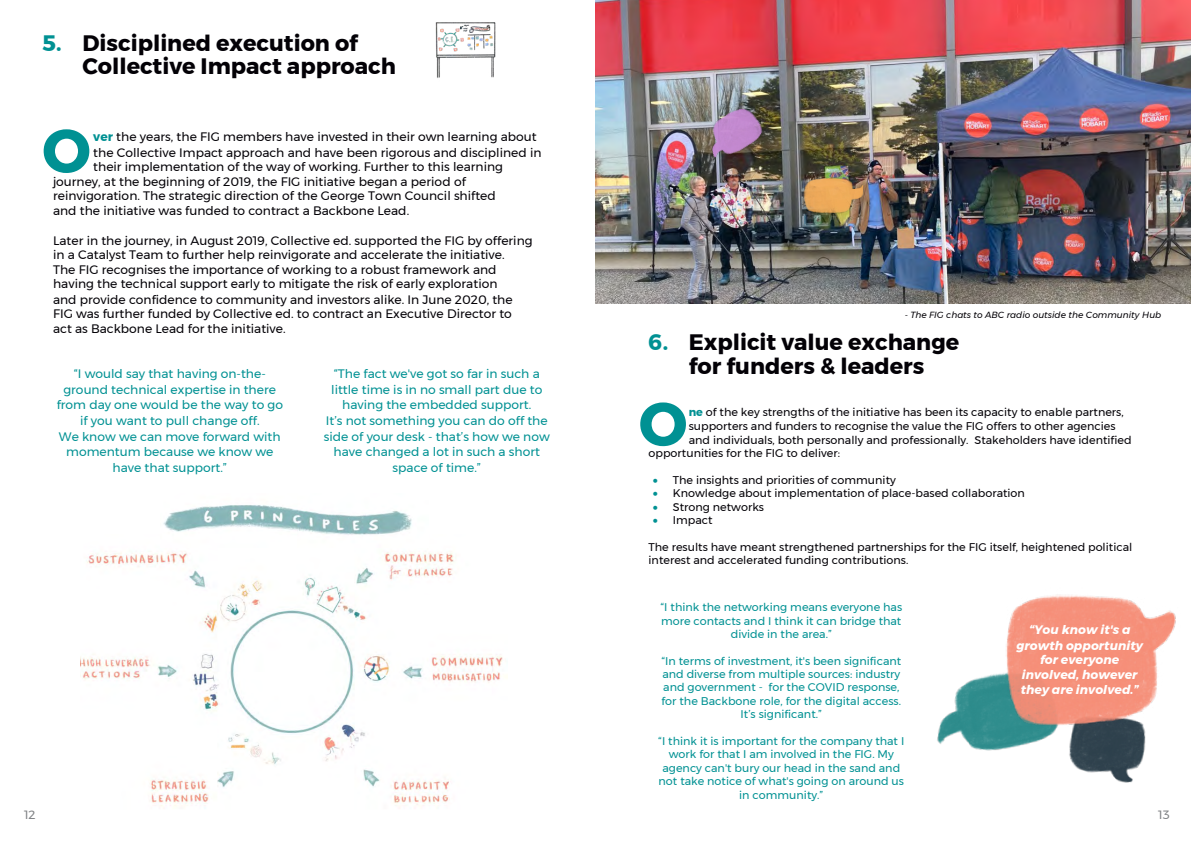
<style>
.page{position:relative;width:1191px;height:842px;background:#fff}
.page>*{position:absolute;margin:0;border:0;box-sizing:border-box;transform-origin:0 0}
.t1{font:700 60.2px "Montserrat";color:#009193}
.t2{font:700 22.3px/23.3px "Montserrat";color:#030106}
.t3{font:12.3px/14.7px "Montserrat";color:#030106}
.t4{font:12.3px/15.6px "Montserrat";color:#009193;text-align:center}
.t5{font:italic 700 12.3px/14.8px "Montserrat";letter-spacing:.005em;color:#fff;text-align:center}
.t6{font:12px "Montserrat";color:#808285}
.t7{font:11.2px/13.4px "Montserrat";color:#030106}
.t8{font:11.2px/13.4px "Montserrat";color:#009193;text-align:center}
.t9{font:italic 8.9px "Montserrat";color:#030106}
.s1{color:#009193}
.s2{font-weight:700;color:#009193}
</style>
<div class="page">
<img style="left:80px;top:552px;width:423px;height:255px">
<img style="left:163px;top:505px;width:249px;height:30px">
<img style="left:435px;top:22px;width:61px;height:56px">
<img style="left:595px;top:0;width:596px;height:304px">
<img style="left:937px;top:678px;width:115px;height:69px">
<img style="left:971px;top:747px;width:43px;height:4px">
<img style="left:1069px;top:734px;width:77px;height:49px">
<img style="left:978px;top:594px;width:198px;height:140px">
<img style="left:691px;top:94px;width:82px;height:39px">
<img style="left:716px;top:133px;width:57px;height:37px">
<img style="left:691px;top:131px;width:25px;height:39px">
<img style="left:790px;top:174px;width:77px;height:47px">
<img style="left:794px;top:168px;width:73px;height:6px">
<img style="left:790px;top:168px;width:4px;height:47px">
<h2 class="t2" style="left:82px;top:31px;width:315px;text-indent:-40px"><span class="s1">5.</span> Disciplined execution of<br>Collective Impact approach</h2>
<h1 class="t1" style="left:42px;top:103px;width:50px">O</h1>
<p class="t3" style="left:93px;top:129px;width:445px"><span class="s2">ver</span> the years, the FIG members have invested in their own learning about</p>
<p class="t3" style="left:93px;top:145px;width:450px">the Collective Impact approach and have been rigorous and disciplined in</p>
<p class="t3" style="left:93px;top:159px;width:411px">their implementation of the way of working. Further to this learning</p>
<p class="t3" style="left:53px;top:174px;width:414px">journey, at the beginning of 2019, the FIG initiative began a period of</p>
<p class="t3" style="left:53px;top:188px;width:444px">reinvigoration. The strategic direction of the George Town Council shifted</p>
<p class="t3" style="left:53px;top:203px;width:358px">and the initiative was funded to contract a Backbone Lead.</p>
<p class="t3" style="left:53px;top:233px;width:481px">Later in the journey, in August 2019, Collective ed. supported the FIG by offering in a Catalyst Team to further help reinvigorate and accelerate the initiative.<br>The FIG recognises the importance of working to a robust framework and having the technical support early to mitigate the risk of early exploration<br>and provide confidence to community and investors alike. In June 2020, the FIG was further funded by Collective ed. to contract an Executive Director to act as Backbone Lead for the initiative.</p>
<p class="t4" style="left:57px;top:366px;width:228px">“I would say that having on-the&shy;ground technical expertise in there from day one would be the way to go if you want to pull change off.<br>We know we can move forward with momentum because we know we have that support.”</p>
<p class="t4" style="left:324px;top:366px;width:227px">“The fact we've got so far in such a little time is in no small part due to having the embedded support.<br>It’s not something you can do off the side of your desk - that’s how we now have changed a lot in such a short space of time.”</p>
<p class="t9" style="left:905px;top:308px;width:258px">- The FIG chats to ABC radio outside the Community Hub</p>
<h2 class="t2" style="left:648px;top:331px;width:312px;text-align:center"><span class="s1">6.</span> Explicit value exchange for funders &amp; leaders</h2>
<p class="t7" style="left:689px;top:405px;width:436px;line-height:14.5px"><span class="s2">ne</span> of the key strengths of the initiative has been its capacity to enable partners, supporters and funders to recognise the value the FIG offers to other agencies</p>
<p class="t7" style="left:648px;top:433px;width:484px;text-indent:40px">and individuals, both personally and professionally. Stakeholders have identified opportunities for the FIG to deliver:</p>
<p class="t7" style="left:653px;top:473px;width:244px"><span class="s1">•</span> The insights and priorities of community</p>
<p class="t7" style="left:653px;top:486px;width:373px"><span class="s1">•</span> Knowledge about implementation of place-based collaboration</p>
<p class="t7" style="left:653px;top:500px;width:113px"><span class="s1">•</span> Strong networks</p>
<p class="t7" style="left:653px;top:513px;width:61px"><span class="s1">•</span> Impact</p>
<p class="t7" style="left:648px;top:540px;width:485px">The results have meant strengthened partnerships for the FIG itself, heightened political interest and accelerated funding contributions.</p>
<h1 class="t1" style="left:639px;top:376px;width:50px">O</h1>
<p class="t8" style="left:660px;top:600px;width:243px">“I think the networking means everyone has more contacts and I think it can bridge that divide in the area.”</p>
<p class="t8" style="left:661px;top:654px;width:241px">“In terms of investment, it's been significant and diverse from multiple sources: industry and government - for the COVID response, for the Backbone role, for the digital access.<br>It’s significant.”</p>
<p class="t8" style="left:658px;top:734px;width:248px">“I think it is important for the company that I work for that I am involved in the FIG. My agency can't bury our head in the sand and not take notice of what's going on around us in community.”</p>
<p class="t5" style="left:1016px;top:623px;width:128px">“You know it's a growth opportunity for everyone involved, however they are involved.”</p>
<p class="t6" style="left:24px;top:806px;width:13px">12</p>
<p class="t6" style="left:1158px;top:806px;width:13px">13</p>
</div>
